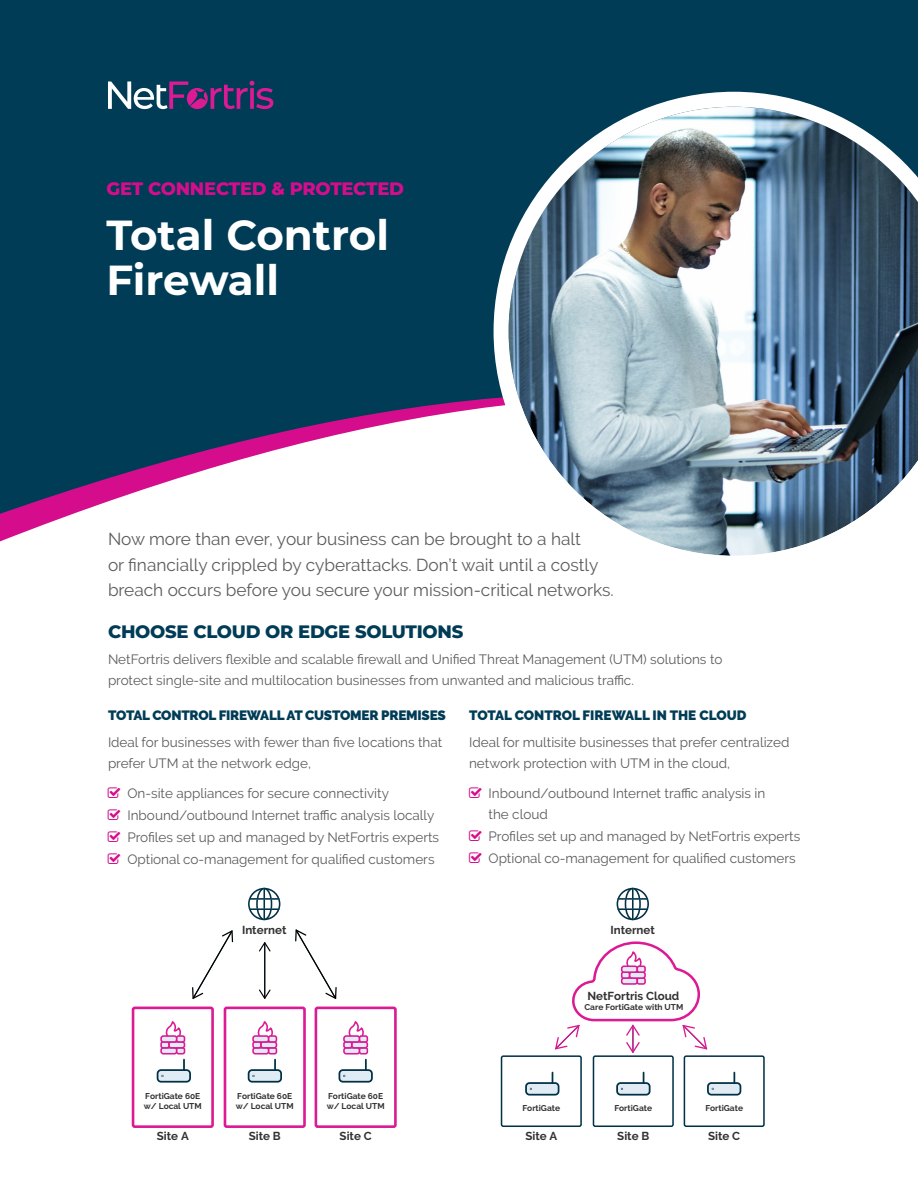
<style>
.page{position:relative;width:918px;height:1188px;background:#fff}
.page>*{position:absolute;margin:0;border:0;box-sizing:border-box;transform-origin:0 0}
.t1{font:700 42px/45px "Montserrat";color:#fff}
.t2{font:800 18px "Montserrat";letter-spacing:-.015em;color:#003c56}
.t3{font:800 18px "Montserrat";letter-spacing:-.015em;color:#d50d8c}
.t4{font:17.25px/25.5px "Raleway";color:#5c5c5f}
.t5{font:13.5px/21px "Raleway";color:#5c5c5f}
.t6{font:900 13.5px "Raleway";letter-spacing:-.015em;color:#003c56}
.t7{font:700 11.55px "Raleway";color:#333132}
.t8{font:700 8.4px/10.1px "Raleway";color:#333132}
</style>
<div class="page">
<svg style="left:0;top:0;width:918px;height:542px;background:#27536d"></svg>
<img style="left:494px;top:92px;width:424px;height:464px">
<svg style="left:108px;top:81px;width:165px;height:28px;background:#554e7b"></svg>
<svg style="left:249px;top:889px;width:31px;height:30px"></svg>
<div style="left:248px;top:888px;width:32px;height:32px;border:2px solid #003146;border-radius:50%"></div>
<div style="left:257px;top:889px;width:15px;height:30px;background:#fff;border-radius:50%"></div>
<div style="left:256px;top:888px;width:16px;height:32px;border:2px solid #003146;border-radius:50%"></div>
<hr style="left:263px;top:889px;width:2px;height:30px;background:#003146">
<hr style="left:250px;top:898px;width:29px;height:2px;background:#003146">
<hr style="left:250px;top:908px;width:29px;height:2px;background:#003146">
<div style="left:224px;top:1007px;width:82px;height:121px;border:3px solid #db1a94;border-radius:2px"></div>
<svg style="left:257px;top:1021px;width:16px;height:15px"></svg>
<div style="left:253px;top:1048px;width:16px;height:6px;background:#e1ebf4;border-radius:2px"></div>
<div style="left:252px;top:1047px;width:17px;height:8px;border:2px solid #db1a94;border-radius:2px"></div>
<div style="left:269px;top:1048px;width:7px;height:6px;background:#e1ebf4;border-radius:2px"></div>
<div style="left:268px;top:1047px;width:9px;height:8px;border:2px solid #db1a94;border-radius:2px"></div>
<div style="left:261px;top:1042px;width:15px;height:6px;background:#e1ebf4;border-radius:2px"></div>
<div style="left:260px;top:1041px;width:17px;height:8px;border:2px solid #db1a94;border-radius:2px"></div>
<div style="left:253px;top:1042px;width:8px;height:6px;background:#e1ebf4;border-radius:2px"></div>
<div style="left:252px;top:1041px;width:10px;height:8px;border:2px solid #db1a94;border-radius:2px"></div>
<div style="left:253px;top:1036px;width:16px;height:6px;background:#e1ebf4;border-radius:2px"></div>
<div style="left:252px;top:1035px;width:17px;height:8px;border:2px solid #db1a94;border-radius:2px"></div>
<div style="left:269px;top:1036px;width:7px;height:6px;background:#e1ebf4;border-radius:2px"></div>
<div style="left:268px;top:1035px;width:9px;height:8px;border:2px solid #db1a94;border-radius:2px"></div>
<div style="left:315px;top:1007px;width:82px;height:121px;border:3px solid #db1a94;border-radius:2px"></div>
<svg style="left:348px;top:1021px;width:16px;height:15px"></svg>
<div style="left:344px;top:1048px;width:16px;height:6px;background:#e1ebf4;border-radius:2px"></div>
<div style="left:343px;top:1047px;width:17px;height:8px;border:2px solid #db1a94;border-radius:2px"></div>
<div style="left:360px;top:1048px;width:7px;height:6px;background:#e1ebf4;border-radius:2px"></div>
<div style="left:359px;top:1047px;width:9px;height:8px;border:2px solid #db1a94;border-radius:2px"></div>
<div style="left:352px;top:1042px;width:15px;height:6px;background:#e1ebf4;border-radius:2px"></div>
<div style="left:351px;top:1041px;width:17px;height:8px;border:2px solid #db1a94;border-radius:2px"></div>
<div style="left:344px;top:1042px;width:8px;height:6px;background:#e1ebf4;border-radius:2px"></div>
<div style="left:343px;top:1041px;width:10px;height:8px;border:2px solid #db1a94;border-radius:2px"></div>
<div style="left:344px;top:1036px;width:16px;height:6px;background:#e1ebf4;border-radius:2px"></div>
<div style="left:343px;top:1035px;width:17px;height:8px;border:2px solid #db1a94;border-radius:2px"></div>
<div style="left:360px;top:1036px;width:7px;height:6px;background:#e1ebf4;border-radius:2px"></div>
<div style="left:359px;top:1035px;width:9px;height:8px;border:2px solid #db1a94;border-radius:2px"></div>
<div style="left:132px;top:1007px;width:82px;height:121px;border:3px solid #db1a94;border-radius:2px"></div>
<svg style="left:166px;top:1021px;width:15px;height:15px"></svg>
<div style="left:161px;top:1048px;width:16px;height:6px;background:#e1ebf4;border-radius:2px"></div>
<div style="left:160px;top:1047px;width:17px;height:8px;border:2px solid #db1a94;border-radius:2px"></div>
<div style="left:177px;top:1048px;width:8px;height:6px;background:#e1ebf4;border-radius:2px"></div>
<div style="left:176px;top:1047px;width:9px;height:8px;border:2px solid #db1a94;border-radius:2px"></div>
<div style="left:169px;top:1042px;width:16px;height:6px;background:#e1ebf4;border-radius:2px"></div>
<div style="left:168px;top:1041px;width:17px;height:8px;border:2px solid #db1a94;border-radius:2px"></div>
<div style="left:161px;top:1042px;width:8px;height:6px;background:#e1ebf4;border-radius:2px"></div>
<div style="left:160px;top:1041px;width:10px;height:8px;border:2px solid #db1a94;border-radius:2px"></div>
<div style="left:161px;top:1036px;width:16px;height:6px;background:#e1ebf4;border-radius:2px"></div>
<div style="left:160px;top:1035px;width:17px;height:8px;border:2px solid #db1a94;border-radius:2px"></div>
<div style="left:177px;top:1036px;width:8px;height:6px;background:#e1ebf4;border-radius:2px"></div>
<div style="left:176px;top:1035px;width:9px;height:8px;border:2px solid #db1a94;border-radius:2px"></div>
<div style="left:158px;top:1070px;width:32px;height:12px;background:#e1ebf4;border-radius:3px"></div>
<div style="left:157px;top:1069px;width:34px;height:14px;border:2px solid #003146;border-radius:3px"></div>
<svg style="left:183px;top:1060px;width:2px;height:10px"></svg>
<div style="left:249px;top:1070px;width:32px;height:12px;background:#e1ebf4;border-radius:3px"></div>
<div style="left:248px;top:1069px;width:34px;height:14px;border:2px solid #003146;border-radius:3px"></div>
<svg style="left:274px;top:1060px;width:2px;height:10px"></svg>
<div style="left:339px;top:1070px;width:33px;height:12px;background:#e1ebf4;border-radius:3px"></div>
<div style="left:339px;top:1069px;width:34px;height:14px;border:2px solid #003146;border-radius:3px"></div>
<svg style="left:365px;top:1060px;width:2px;height:10px"></svg>
<hr style="left:264px;top:944px;width:1px;height:53px;background:#000">
<svg style="left:259px;top:942px;width:12px;height:10px"></svg>
<svg style="left:259px;top:989px;width:12px;height:10px"></svg>
<svg style="left:295px;top:929px;width:42px;height:70px"></svg>
<svg style="left:192px;top:930px;width:41px;height:69px"></svg>
<svg style="left:617px;top:889px;width:31px;height:30px"></svg>
<div style="left:617px;top:888px;width:32px;height:32px;border:2px solid #003146;border-radius:50%"></div>
<div style="left:625px;top:889px;width:15px;height:30px;background:#fff;border-radius:50%"></div>
<div style="left:625px;top:888px;width:16px;height:32px;border:2px solid #003146;border-radius:50%"></div>
<hr style="left:632px;top:889px;width:2px;height:30px;background:#003146">
<hr style="left:618px;top:898px;width:29px;height:2px;background:#003146">
<hr style="left:618px;top:908px;width:29px;height:2px;background:#003146">
<div style="left:593px;top:1055px;width:81px;height:72px;border:2px solid #003146;border-radius:2px"></div>
<div style="left:684px;top:1055px;width:81px;height:72px;border:2px solid #003146;border-radius:2px"></div>
<div style="left:501px;top:1055px;width:81px;height:72px;border:2px solid #003146;border-radius:2px"></div>
<svg style="left:555px;top:941px;width:153px;height:112px"></svg>
<div style="left:526px;top:1083px;width:33px;height:12px;background:#e1ebf4;border-radius:3px"></div>
<div style="left:525px;top:1082px;width:34px;height:14px;border:2px solid #003146;border-radius:3px"></div>
<div style="left:617px;top:1083px;width:33px;height:12px;background:#e1ebf4;border-radius:3px"></div>
<div style="left:616px;top:1082px;width:35px;height:14px;border:2px solid #003146;border-radius:3px"></div>
<div style="left:708px;top:1083px;width:32px;height:12px;background:#e1ebf4;border-radius:3px"></div>
<div style="left:707px;top:1082px;width:34px;height:14px;border:2px solid #003146;border-radius:3px"></div>
<svg style="left:733px;top:1073px;width:2px;height:10px"></svg>
<h2 class="t3" style="left:106px;top:178px;width:299px">GET CONNECTED &amp; PROTECTED</h2>
<h1 class="t1" style="left:106px;top:216px;width:284px">Total Control<br>Firewall</h1>
<p class="t4" style="left:108px;top:528px;width:507px">Now more than ever, your business can be brought to a halt<br>or financially crippled by cyberattacks. Don’t wait until a costly breach occurs before you secure your mission-critical networks.</p>
<h2 class="t2" style="left:108px;top:622px;width:357px">CHOOSE CLOUD OR EDGE SOLUTIONS</h2>
<p class="t5" style="left:108px;top:648px;width:616px">NetFortris delivers flexible and scalable firewall and Unified Threat Management (UTM) solutions to protect single-site and multilocation businesses from unwanted and malicious traffic.</p>
<p class="t6" style="left:108px;top:707px;width:339px">TOTAL CONTROL FIREWALL AT CUSTOMER PREMISES</p>
<p class="t5" style="left:108px;top:732px;width:336px">Ideal for businesses with fewer than five locations that prefer UTM at the network edge,</p>
<p class="t5" style="left:127px;top:782px;width:313px;line-height:22px">On-site appliances for secure connectivity Inbound/outbound Internet traffic analysis locally Profiles set up and managed by NetFortris experts Optional co-management for qualified customers</p>
<p class="t7" style="left:242px;top:923px;width:46px">Internet</p>
<p class="t6" style="left:469px;top:707px;width:279px">TOTAL CONTROL FIREWALL IN THE CLOUD</p>
<p class="t5" style="left:469px;top:732px;width:322px">Ideal for multisite businesses that prefer centralized network protection with UTM in the cloud,</p>
<p class="t5" style="left:489px;top:782px;width:313px;line-height:21.8px">Inbound/outbound Internet traffic analysis in<br>the cloud<br>Profiles set up and managed by NetFortris experts Optional co-management for qualified customers</p>
<p class="t7" style="left:611px;top:923px;width:46px">Internet</p>
<p class="t7" style="left:587px;top:989px;width:93px">NetFortris Cloud</p>
<p class="t8" style="left:585px;top:1002px;width:100px">Care FortiGate with UTM</p>
<p class="t8" style="left:144px;top:1091px;width:59px">FortiGate 60E w/ Local UTM</p>
<p class="t7" style="left:157px;top:1130px;width:33px">Site A</p>
<p class="t8" style="left:236px;top:1091px;width:59px">FortiGate 60E w/ Local UTM</p>
<p class="t7" style="left:249px;top:1130px;width:34px">Site B</p>
<p class="t8" style="left:327px;top:1091px;width:59px">FortiGate 60E w/ Local UTM</p>
<p class="t7" style="left:340px;top:1130px;width:34px">Site C</p>
<p class="t8" style="left:522px;top:1103px;width:39px">FortiGate</p>
<p class="t7" style="left:525px;top:1129px;width:33px">Site A</p>
<p class="t8" style="left:614px;top:1103px;width:39px">FortiGate</p>
<p class="t7" style="left:617px;top:1129px;width:34px">Site B</p>
<p class="t8" style="left:705px;top:1103px;width:39px">FortiGate</p>
<p class="t7" style="left:708px;top:1129px;width:34px">Site C</p>
</div>
